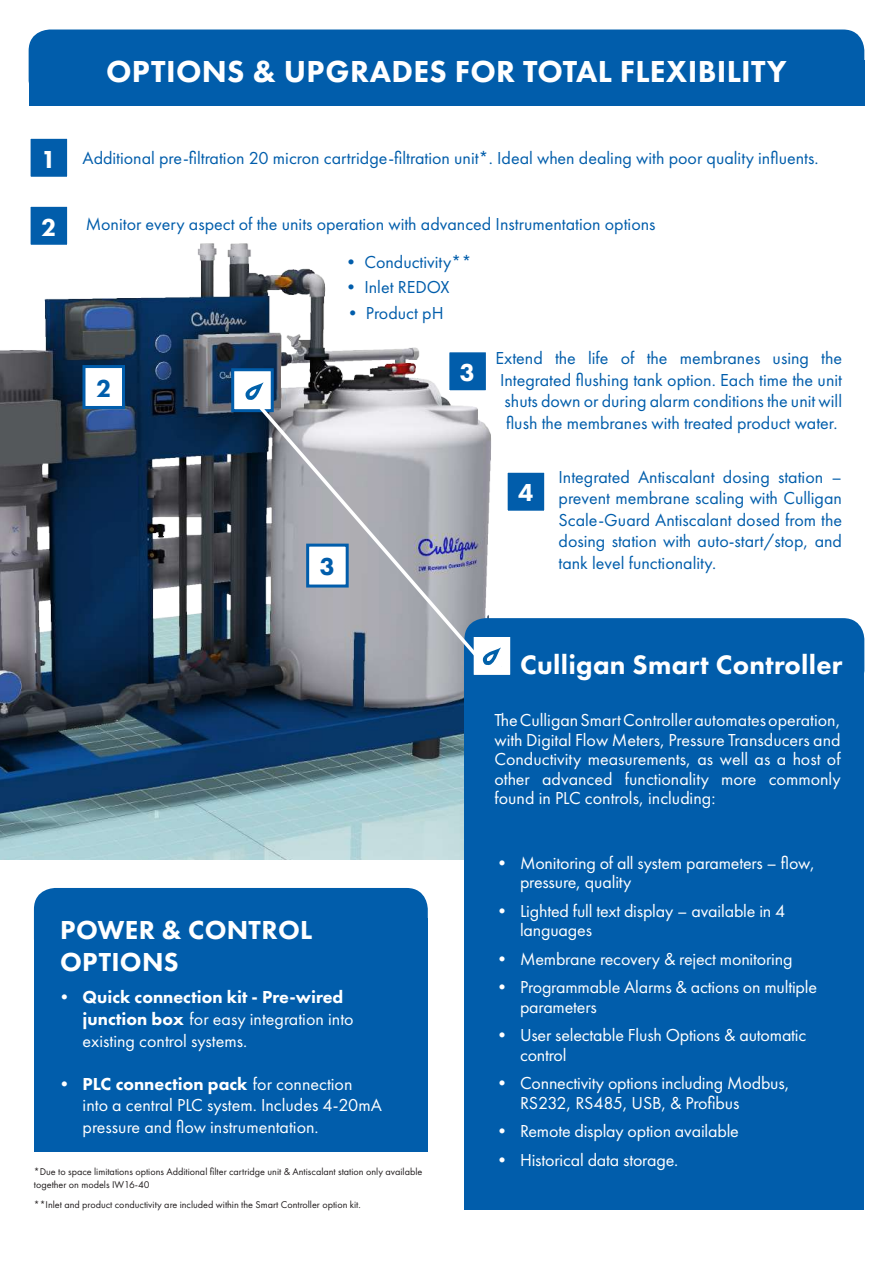
<style>
.page{position:relative;width:893px;height:1263px;background:#fff}
.page>*{position:absolute;margin:0;border:0;box-sizing:border-box;transform-origin:0 0}
.t1{font:800 31.5px "Futura PT";letter-spacing:.01em;color:#fff}
.t2{font:800 27.75px "Futura PT";letter-spacing:.01em;color:#fff}
.t3{font:800 27px/32.4px "Futura PT";letter-spacing:.01em;color:#fff}
.t4{font:800 25.5px "Futura PT";color:#fff}
.t5{font:800 25.5px "Futura PT";color:#015dab}
.t6{font:18px/19.5px "Futura PT";letter-spacing:-.01em;color:#fff}
.t7{font:18px/21.6px "Futura PT";color:#015dab;text-align:center}
.t8{font:10.2px/13.5px "Futura PT";color:#231f20}
.s1{font-weight:800;font-size:25.5px;color:#fff}
.s2{font-weight:800}
</style>
<div class="page">
<img style="left:0;top:243px;width:491px;height:616px">
<div style="left:29px;top:30px;width:835px;height:72px;background:#015dab;border-radius:21px"></div>
<div style="left:34px;top:888px;width:394px;height:72px;background:#015dab;border-radius:21px"></div>
<div style="left:464px;top:618px;width:400px;height:72px;background:#015dab;border-radius:21px"></div>
<div style="left:34px;top:919px;width:394px;height:233px;background:#015dab"></div>
<div style="left:29px;top:60px;width:835px;height:45px;background:#015dab"></div>
<div style="left:464px;top:643px;width:400px;height:567px;background:#015dab"></div>
<div style="left:29px;top:137px;width:40px;height:41px;background:#015dab"></div>
<div style="left:28px;top:136px;width:42px;height:44px;border:3px solid #fff"></div>
<div style="left:29px;top:205px;width:40px;height:41px;background:#015dab"></div>
<div style="left:28px;top:204px;width:42px;height:44px;border:3px solid #fff"></div>
<div style="left:84px;top:367px;width:40px;height:40px;background:#fff"></div>
<div style="left:82px;top:365px;width:43px;height:44px;border:3px solid #015dab"></div>
<div style="left:506px;top:471px;width:40px;height:41px;background:#015dab"></div>
<div style="left:505px;top:470px;width:42px;height:44px;border:3px solid #fff"></div>
<div style="left:448px;top:351px;width:39px;height:41px;background:#015dab"></div>
<div style="left:446px;top:349px;width:43px;height:44px;border:3px solid #fff"></div>
<div style="left:472px;top:635px;width:40px;height:41px;background:#fff"></div>
<div style="left:471px;top:634px;width:42px;height:44px;border:3px solid #015dab"></div>
<div style="left:233px;top:370px;width:39px;height:41px;background:#fff"></div>
<div style="left:231px;top:368px;width:43px;height:44px;border:3px solid #015dab"></div>
<svg style="left:250px;top:395px;width:238px;height:273px;background:#9fa3ac"></svg>
<svg style="left:245px;top:382px;width:19px;height:19px"></svg>
<svg style="left:478px;top:640px;width:23px;height:26px"></svg>
<h1 class="t1" style="left:106px;top:52px;width:682px">OPTIONS &amp; UPGRADES FOR TOTAL FLEXIBILITY</h1>
<p class="t7" style="left:41px;top:147px;width:779px"><span class="s1">1</span> Additional pre-filtration 20 micron cartridge-filtration unit*. Ideal when dealing with poor quality influents.</p>
<h3 class="t4" style="left:41px;top:211px;width:17px">2</h3>
<p class="t7" style="left:86px;top:213px;width:571px">Monitor every aspect of the units operation with advanced Instrumentation options</p>
<p class="t7" style="left:342px;top:251px;width:131px">• Conductivity**</p>
<p class="t7" style="left:342px;top:276px;width:109px">• Inlet REDOX</p>
<p class="t7" style="left:344px;top:302px;width:101px">• Product pH</p>
<h3 class="t5" style="left:96px;top:372px;width:17px">2</h3>
<h3 class="t5" style="left:320px;top:551px;width:17px">3</h3>
<h3 class="t4" style="left:460px;top:357px;width:17px">3</h3>
<p class="t7" style="left:495px;top:347px;width:348px">Extend the life of the membranes using the Integrated flushing tank option. Each time the unit shuts down or during alarm conditions the unit will flush the membranes with treated product water.</p>
<p class="t7" style="left:558px;top:466px;width:285px;text-align:justify">Integrated Antiscalant dosing station – prevent membrane scaling with Culligan Scale-Guard Antiscalant dosed from the dosing station with auto-start/stop, and tank level functionality.</p>
<h3 class="t4" style="left:518px;top:477px;width:17px">4</h3>
<h2 class="t2" style="left:520px;top:647px;width:324px">Culligan Smart Controller</h2>
<p class="t6" style="left:494px;top:710px;width:348px;text-align:justify">The Culligan Smart Controller automates operation, with Digital Flow Meters, Pressure Transducers and Conductivity measurements, as well as a host of other advanced functionality more commonly found in PLC controls, including:</p>
<h3 class="t3" style="left:60px;top:913px;width:254px">POWER &amp; CONTROL<br>OPTIONS</h3>
<p class="t6" style="left:83px;top:986px;width:272px;line-height:21.6px;text-indent:-27px"><span class="s2">• Quick connection kit - Pre-wired junction box</span> for easy integration into existing control systems.</p>
<p class="t6" style="left:83px;top:1073px;width:301px;line-height:21.6px;text-indent:-27px"><span class="s2">• PLC connection pack</span> for connection into a central PLC system. Includes 4-20mA pressure and flow instrumentation.</p>
<p class="t8" style="left:34px;top:1164px;width:390px">*Due to space limitations options Additional filter cartridge unit &amp; Antiscalant station only available together on models IW16-40</p>
<p class="t8" style="left:34px;top:1198px;width:328px">**Inlet and product conductivity are included within the Smart Controller option kit.</p>
<p class="t6" style="left:520px;top:853px;width:296px;text-indent:-27px">• Monitoring of all system parameters – flow, pressure, quality</p>
<p class="t6" style="left:520px;top:901px;width:267px;text-indent:-27px">• Lighted full text display – available in 4 languages</p>
<p class="t6" style="left:493px;top:949px;width:301px">• Membrane recovery &amp; reject monitoring</p>
<p class="t6" style="left:520px;top:977px;width:299px;text-indent:-27px">• Programmable Alarms &amp; actions on multiple parameters</p>
<p class="t6" style="left:520px;top:1025px;width:288px;text-indent:-27px">• User selectable Flush Options &amp; automatic control</p>
<p class="t6" style="left:520px;top:1073px;width:271px;text-indent:-27px">• Connectivity options including Modbus,<br>RS232, RS485, USB, &amp; Profibus</p>
<p class="t6" style="left:493px;top:1121px;width:247px">• Remote display option available</p>
<p class="t6" style="left:493px;top:1150px;width:187px">• Historical data storage.</p>
</div>
